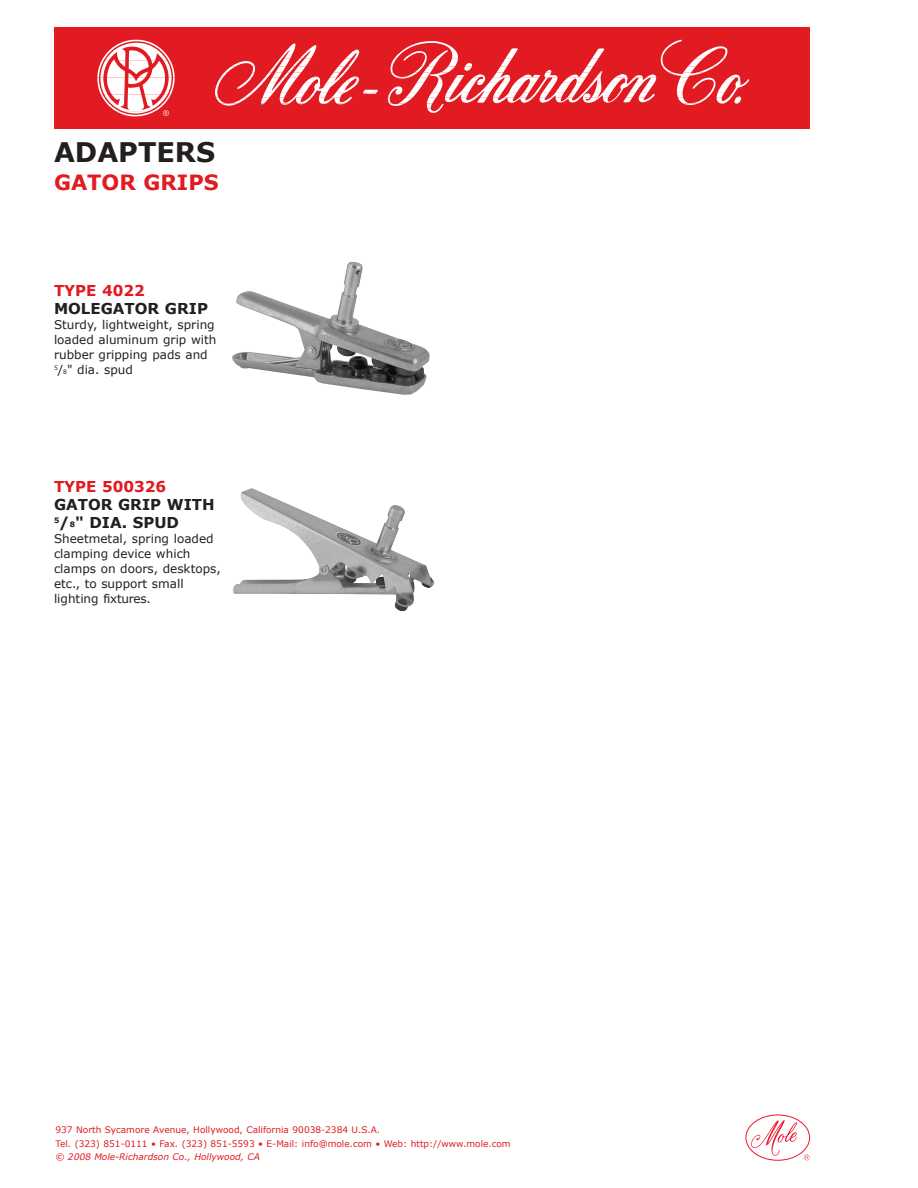
<style>
.page{position:relative;width:918px;height:1188px;background:#fff}
.page>*{position:absolute;margin:0;border:0;box-sizing:border-box;transform-origin:0 0}
.t1{font:700 27px "Verdana";color:#231f20}
.t2{font:700 21px "Verdana";color:#e21a21}
.t3{font:700 15px/18px "Verdana";color:#231f20}
.t4{font:700 15px "Verdana";color:#e21a21}
.t5{font:12px/15px "Verdana";color:#231f20}
.t6{font:9px/13.5px "Verdana";color:#e21a21}
.t7{font:italic 9px "Verdana";color:#e21a21}
.s1{font-size:6px}
.s2{font-size:7.5px}
</style>
<div class="page">
<div style="left:745px;top:1114px;width:65px;height:47px;border:1px solid #ed1a33;border-radius:50%"></div>
<svg style="left:751px;top:1120px;width:46px;height:36px"></svg>
<svg style="left:804px;top:1154px;width:6px;height:6px"></svg>
<div style="left:54px;top:27px;width:756px;height:101px;background:#e21a21"></div>
<svg style="left:97px;top:39px;width:78px;height:78px"></svg>
<svg style="left:215px;top:40px;width:534px;height:73px"></svg>
<img style="left:232px;top:262px;width:198px;height:133px">
<img style="left:233px;top:488px;width:201px;height:123px">
<h1 class="t1" style="left:54px;top:135px;width:163px">ADAPTERS</h1>
<h2 class="t2" style="left:54px;top:169px;width:166px">GATOR GRIPS</h2>
<p class="t4" style="left:54px;top:281px;width:92px">TYPE 4022</p>
<p class="t3" style="left:54px;top:299px;width:156px">MOLEGATOR GRIP</p>
<p class="t5" style="left:54px;top:317px;width:164px">Sturdy, lightweight, spring loaded aluminum grip with rubber gripping pads and<br><sup>5</sup>/<span class="s1">8</span>" dia. spud</p>
<p class="t4" style="left:54px;top:477px;width:114px">TYPE 500326</p>
<p class="t3" style="left:54px;top:495px;width:162px">GATOR GRIP WITH<br><sup>5</sup>/<span class="s2">8</span>" DIA. SPUD</p>
<p class="t5" style="left:54px;top:531px;width:168px">Sheetmetal, spring loaded clamping device which clamps on doors, desktops, etc., to support small lighting fixtures.</p>
<p class="t6" style="left:56px;top:1123px;width:457px">937 North Sycamore Avenue, Hollywood, California 90038-2384 U.S.A.<br>Tel. (323) 851-0111 • Fax. (323) 851-5593 • E-Mail: info@mole.com • Web: http://www.mole.com</p>
<p class="t7" style="left:56px;top:1151px;width:206px">© 2008 Mole-Richardson Co., Hollywood, CA</p>
</div>
